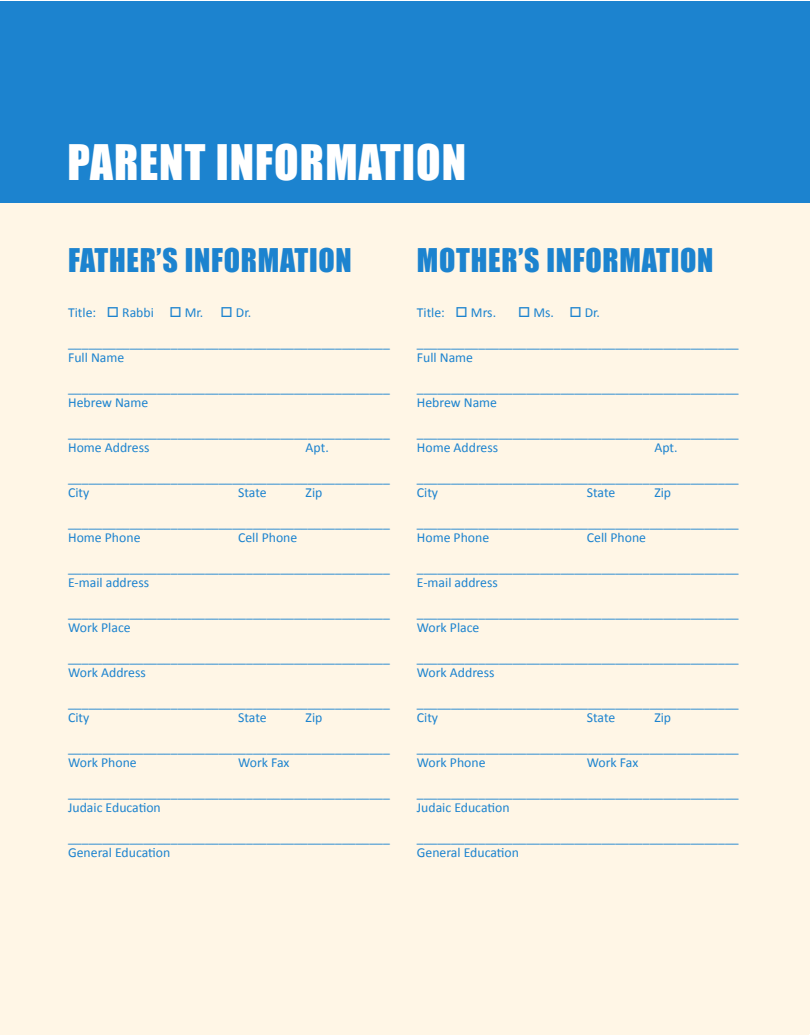
<style>
.page{position:relative;width:810px;height:1035px;background:#fff}
.page>*{position:absolute;margin:0;border:0;box-sizing:border-box;transform-origin:0 0}
.t1{font:45px "Impact";letter-spacing:.025em;color:#fff}
.t2{font:30px "Impact";letter-spacing:.025em;color:#1c83cf}
.t3{font:13.75px "Calibri";color:#1c83cf}
</style>
<div class="page">
<div style="left:788px;top:32px;width:22px;height:1002px;background:#fff6e6"></div>
<div style="left:1px;top:72px;width:808px;height:962px;background:#fff6e6"></div>
<div style="left:1px;top:1px;width:809px;height:201px;background:#1c83cf"></div>
<p class="t1" style="left:68px;top:127px;width:400px">PARENT INFORMATION</p>
<p class="t2" style="left:68px;top:237px;width:285px">FATHER’S INFORMATION</p>
<p class="t3" style="left:68px;top:304px;width:137px">Title: □ Rabbi □ Mr.</p>
<p class="t3" style="left:221px;top:304px;width:32px">□ Dr.</p>
<p class="t3" style="left:68px;top:349px;width:58px">Full Name</p>
<p class="t3" style="left:68px;top:394px;width:82px">Hebrew Name</p>
<p class="t3" style="left:68px;top:439px;width:83px">Home Address</p>
<p class="t3" style="left:306px;top:439px;width:25px">Apt.</p>
<p class="t3" style="left:68px;top:484px;width:23px">City</p>
<p class="t3" style="left:238px;top:484px;width:30px">State</p>
<p class="t3" style="left:306px;top:484px;width:18px">Zip</p>
<p class="t3" style="left:68px;top:529px;width:74px">Home Phone</p>
<p class="t3" style="left:238px;top:529px;width:61px">Cell Phone</p>
<p class="t3" style="left:68px;top:574px;width:82px">E-mail address</p>
<p class="t3" style="left:68px;top:619px;width:64px">Work Place</p>
<p class="t3" style="left:68px;top:664px;width:79px">Work Address</p>
<p class="t3" style="left:68px;top:709px;width:23px">City</p>
<p class="t3" style="left:238px;top:709px;width:30px">State</p>
<p class="t3" style="left:306px;top:709px;width:18px">Zip</p>
<p class="t3" style="left:68px;top:754px;width:70px">Work Phone</p>
<p class="t3" style="left:238px;top:754px;width:53px">Work Fax</p>
<p class="t3" style="left:68px;top:799px;width:94px">Judaic Education</p>
<p class="t3" style="left:68px;top:844px;width:104px">General Education</p>
<p class="t3" style="left:68px;top:334px;width:323px">_______________________________________________</p>
<p class="t3" style="left:68px;top:379px;width:323px">_______________________________________________</p>
<p class="t3" style="left:68px;top:424px;width:323px">_______________________________________________</p>
<p class="t3" style="left:68px;top:469px;width:323px">_______________________________________________</p>
<p class="t3" style="left:68px;top:514px;width:323px">_______________________________________________</p>
<p class="t3" style="left:68px;top:559px;width:323px">_______________________________________________</p>
<p class="t3" style="left:68px;top:604px;width:323px">_______________________________________________</p>
<p class="t3" style="left:68px;top:649px;width:323px">_______________________________________________</p>
<p class="t3" style="left:68px;top:694px;width:323px">_______________________________________________</p>
<p class="t3" style="left:68px;top:739px;width:323px">_______________________________________________</p>
<p class="t3" style="left:68px;top:784px;width:323px">_______________________________________________</p>
<p class="t3" style="left:68px;top:829px;width:323px">_______________________________________________</p>
<p class="t2" style="left:417px;top:237px;width:298px">MOTHER’S INFORMATION</p>
<p class="t3" style="left:417px;top:304px;width:81px">Title: □ Mrs.</p>
<p class="t3" style="left:518px;top:304px;width:83px">□ Ms. □ Dr.</p>
<p class="t3" style="left:417px;top:349px;width:58px">Full Name</p>
<p class="t3" style="left:417px;top:394px;width:82px">Hebrew Name</p>
<p class="t3" style="left:417px;top:439px;width:83px">Home Address</p>
<p class="t3" style="left:654px;top:439px;width:25px">Apt.</p>
<p class="t3" style="left:417px;top:484px;width:23px">City</p>
<p class="t3" style="left:587px;top:484px;width:30px">State</p>
<p class="t3" style="left:654px;top:484px;width:18px">Zip</p>
<p class="t3" style="left:417px;top:529px;width:74px">Home Phone</p>
<p class="t3" style="left:587px;top:529px;width:61px">Cell Phone</p>
<p class="t3" style="left:417px;top:574px;width:82px">E-mail address</p>
<p class="t3" style="left:417px;top:619px;width:64px">Work Place</p>
<p class="t3" style="left:417px;top:664px;width:79px">Work Address</p>
<p class="t3" style="left:417px;top:709px;width:23px">City</p>
<p class="t3" style="left:587px;top:709px;width:30px">State</p>
<p class="t3" style="left:654px;top:709px;width:18px">Zip</p>
<p class="t3" style="left:417px;top:754px;width:70px">Work Phone</p>
<p class="t3" style="left:587px;top:754px;width:53px">Work Fax</p>
<p class="t3" style="left:417px;top:799px;width:94px">Judaic Education</p>
<p class="t3" style="left:417px;top:844px;width:104px">General Education</p>
<p class="t3" style="left:417px;top:334px;width:323px">_______________________________________________</p>
<p class="t3" style="left:417px;top:379px;width:323px">_______________________________________________</p>
<p class="t3" style="left:417px;top:424px;width:323px">_______________________________________________</p>
<p class="t3" style="left:417px;top:469px;width:323px">_______________________________________________</p>
<p class="t3" style="left:417px;top:514px;width:323px">_______________________________________________</p>
<p class="t3" style="left:417px;top:559px;width:323px">_______________________________________________</p>
<p class="t3" style="left:417px;top:604px;width:323px">_______________________________________________</p>
<p class="t3" style="left:417px;top:649px;width:323px">_______________________________________________</p>
<p class="t3" style="left:417px;top:694px;width:323px">_______________________________________________</p>
<p class="t3" style="left:417px;top:739px;width:323px">_______________________________________________</p>
<p class="t3" style="left:417px;top:784px;width:323px">_______________________________________________</p>
<p class="t3" style="left:417px;top:829px;width:323px">_______________________________________________</p>
</div>
